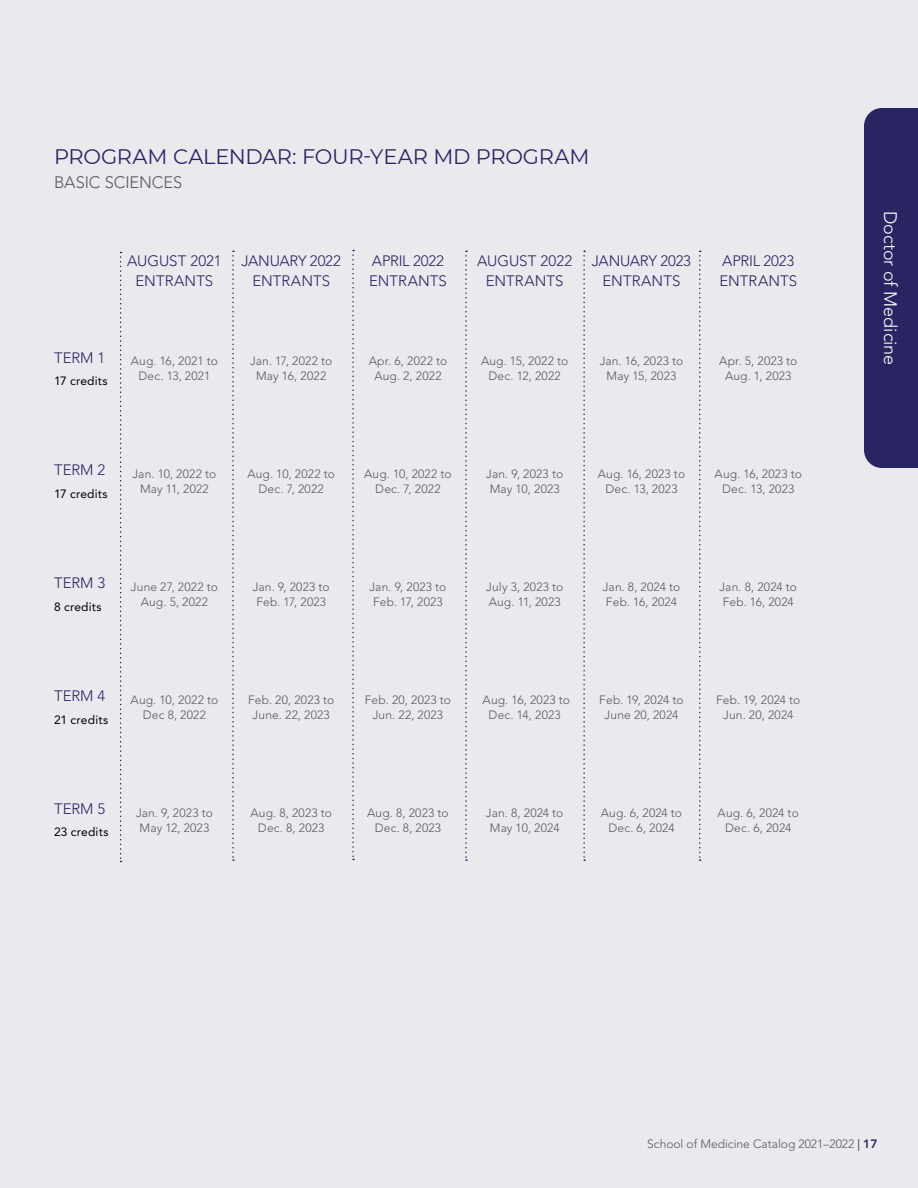
<style>
.page{position:relative;width:918px;height:1188px;background:#eae9ee}
.page>*{position:absolute;margin:0;border:0;box-sizing:border-box;transform-origin:0 0}
.t1{font:21px "Montserrat";letter-spacing:-.01em;color:#292562}
.t2{font:300 18px "Avenir LT Std";color:#fff}
.t3{font:300 16.5px "Avenir LT Std";letter-spacing:-.005em;color:#58595b}
.t4{font:300 15px/19.5px "Avenir LT Std";color:#292562;text-align:center}
.t5{font:300 12px/15px "Avenir LT Std";letter-spacing:.015em;color:#58595b;text-align:center}
.t6{font:12px "Avenir";letter-spacing:.015em;color:#000}
.s1{color:#000}
.s2{font-weight:800;color:#292562}
</style>
<div class="page">
<svg style="left:352px;top:250px;width:2px;height:610px"></svg>
<svg style="left:232px;top:250px;width:2px;height:611px"></svg>
<svg style="left:120px;top:252px;width:2px;height:610px"></svg>
<svg style="left:465px;top:250px;width:2px;height:611px"></svg>
<svg style="left:583px;top:250px;width:2px;height:611px"></svg>
<svg style="left:699px;top:250px;width:2px;height:611px"></svg>
<div style="left:864px;top:108px;width:54px;height:360px;background:#292562"></div>
<h1 class="t1" style="left:54px;top:142px;width:537px">PROGRAM CALENDAR: FOUR-YEAR MD PROGRAM</h1>
<h3 class="t3" style="left:54px;top:173px;width:130px">BASIC SCIENCES</h3>
<p class="t4" style="left:127px;top:251px;width:96px">AUGUST 2021<br>ENTRANTS</p>
<p class="t4" style="left:242px;top:251px;width:101px">JANUARY 2022<br>ENTRANTS</p>
<p class="t4" style="left:54px;top:348px;width:53px">TERM 1</p>
<p class="t6" style="left:54px;top:374px;width:55px">17 credits</p>
<p class="t5" style="left:131px;top:354px;width:89px">Aug. 16, 2021 to<br>Dec. 13, 2021</p>
<p class="t5" style="left:250px;top:354px;width:84px">Jan. 17, 2022 to<br>May 16, 2022</p>
<p class="t4" style="left:369px;top:251px;width:79px;text-align:left">APRIL 2022<br>ENTRANTS</p>
<p class="t5" style="left:369px;top:354px;width:80px">Apr. 6, 2022 to<br>Aug. 2, 2022</p>
<p class="t4" style="left:477px;top:251px;width:97px">AUGUST 2022<br>ENTRANTS</p>
<p class="t4" style="left:592px;top:251px;width:101px">JANUARY 2023<br>ENTRANTS</p>
<p class="t5" style="left:481px;top:354px;width:89px">Aug. 15, 2022 to<br>Dec. 12, 2022</p>
<p class="t5" style="left:600px;top:354px;width:85px">Jan. 16, 2023 to<br>May 15, 2023</p>
<p class="t4" style="left:719px;top:251px;width:79px;text-align:left">APRIL 2023<br>ENTRANTS</p>
<p class="t5" style="left:719px;top:354px;width:80px">Apr. 5, 2023 to<br>Aug. 1, 2023</p>
<h2 class="t2" style="left:901px;top:211px;width:156px;rotate:90deg">Doctor of Medicine</h2>
<p class="t4" style="left:54px;top:461px;width:53px">TERM 2</p>
<p class="t6" style="left:54px;top:487px;width:55px">17 credits</p>
<p class="t5" style="left:132px;top:466px;width:85px">Jan. 10, 2022 to<br>May 11, 2022</p>
<p class="t5" style="left:247px;top:466px;width:89px">Aug. 10, 2022 to<br>Dec. 7, 2022</p>
<p class="t5" style="left:364px;top:466px;width:89px">Aug. 10, 2022 to<br>Dec. 7, 2022</p>
<p class="t5" style="left:486px;top:466px;width:78px;text-align:left">Jan. 9, 2023 to<br>May 10, 2023</p>
<p class="t5" style="left:598px;top:466px;width:89px">Aug. 16, 2023 to<br>Dec. 13, 2023</p>
<p class="t5" style="left:715px;top:466px;width:89px">Aug. 16, 2023 to<br>Dec. 13, 2023</p>
<p class="t4" style="left:54px;top:573px;width:53px">TERM 3</p>
<p class="t6" style="left:54px;top:600px;width:49px">8 credits</p>
<p class="t5" style="left:131px;top:579px;width:89px">June 27, 2022 to<br>Aug. 5, 2022</p>
<p class="t5" style="left:253px;top:579px;width:78px;text-align:left">Jan. 9, 2023 to<br>Feb. 17, 2023</p>
<p class="t5" style="left:370px;top:579px;width:78px;text-align:left">Jan. 9, 2023 to<br>Feb. 17, 2023</p>
<p class="t5" style="left:486px;top:579px;width:79px;text-align:left">July 3, 2023 to<br>Aug. 11, 2023</p>
<p class="t5" style="left:603px;top:579px;width:79px;text-align:left">Jan. 8, 2024 to<br>Feb. 16, 2024</p>
<p class="t5" style="left:720px;top:579px;width:79px;text-align:left">Jan. 8, 2024 to<br>Feb. 16, 2024</p>
<p class="t4" style="left:54px;top:686px;width:53px">TERM 4</p>
<p class="t6" style="left:54px;top:712px;width:56px">21 credits</p>
<p class="t5" style="left:131px;top:692px;width:89px">Aug. 10, 2022 to<br>Dec 8, 2022</p>
<p class="t5" style="left:248px;top:692px;width:88px">Feb. 20, 2023 to<br>June. 22, 2023</p>
<p class="t5" style="left:365px;top:692px;width:88px">Feb. 20, 2023 to<br>Jun. 22, 2023</p>
<p class="t5" style="left:483px;top:692px;width:89px">Aug. 16, 2023 to<br>Dec. 14, 2023</p>
<p class="t5" style="left:599px;top:692px;width:86px">Feb. 19, 2024 to<br>June 20, 2024</p>
<p class="t5" style="left:716px;top:692px;width:86px">Feb. 19, 2024 to<br>Jun. 20, 2024</p>
<p class="t4" style="left:54px;top:799px;width:53px">TERM 5</p>
<p class="t6" style="left:54px;top:825px;width:56px">23 credits</p>
<p class="t5" style="left:136px;top:805px;width:78px">Jan. 9, 2023 to<br>May 12, 2023</p>
<p class="t5" style="left:251px;top:805px;width:83px">Aug. 8, 2023 to<br>Dec. 8, 2023</p>
<p class="t5" style="left:367px;top:805px;width:83px">Aug. 8, 2023 to<br>Dec. 8, 2023</p>
<p class="t5" style="left:486px;top:805px;width:79px">Jan. 8, 2024 to<br>May 10, 2024</p>
<p class="t5" style="left:601px;top:805px;width:83px">Aug. 6, 2024 to<br>Dec. 6, 2024</p>
<p class="t5" style="left:718px;top:805px;width:83px">Aug. 6, 2024 to<br>Dec. 6, 2024</p>
<p class="t5" style="left:647px;top:1136px;width:232px">School of Medicine Catalog 2021–2022 <span class="s1">|</span> <span class="s2">17</span></p>
</div>
